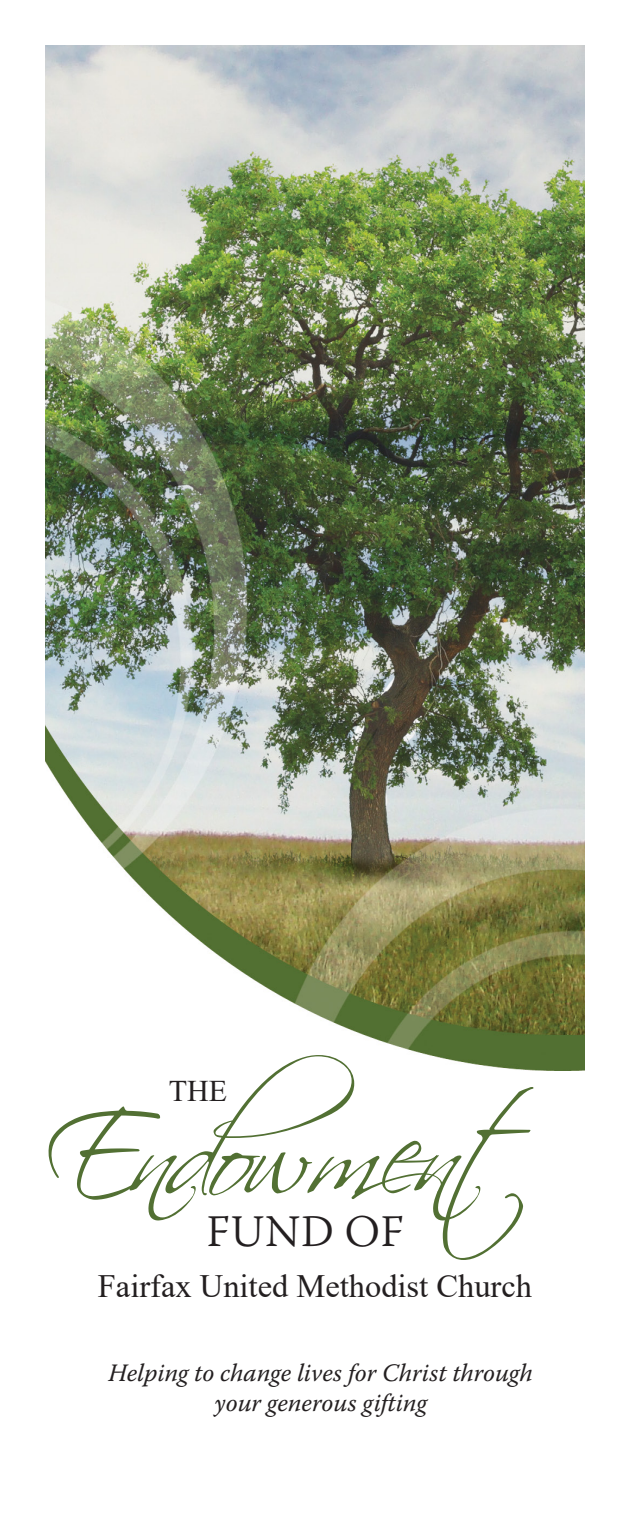
<style>
.page{position:relative;width:630px;height:1530px;background:#fff}
.page>*{position:absolute;margin:0;border:0;box-sizing:border-box;transform-origin:0 0}
.t1{font:120px "Scriptina";letter-spacing:-.085em;color:#527033}
.t2{font:300 45px "Warnock Pro";letter-spacing:.025em;color:#231f20}
.t3{font:32.5px "Times New Roman";color:#231f20}
.t4{font:30px "Times New Roman";color:#231f20}
.t5{font:italic 25px/30px "Warnock Pro";color:#231f20;text-align:center}
</style>
<div class="page">
<img style="left:45px;top:45px;width:540px;height:1026px">
<p class="t1" style="left:45px;top:1082px;width:490px">Endowment</p>
<p class="t4" style="left:169px;top:1070px;width:60px">THE</p>
<p class="t2" style="left:206px;top:1204px;width:199px">FUND OF</p>
<p class="t3" style="left:98px;top:1263px;width:436px">Fairfax United Methodist Church</p>
<p class="t5" style="left:109px;top:1358px;width:426px">Helping to change lives for Christ through your generous gifting</p>
</div>
